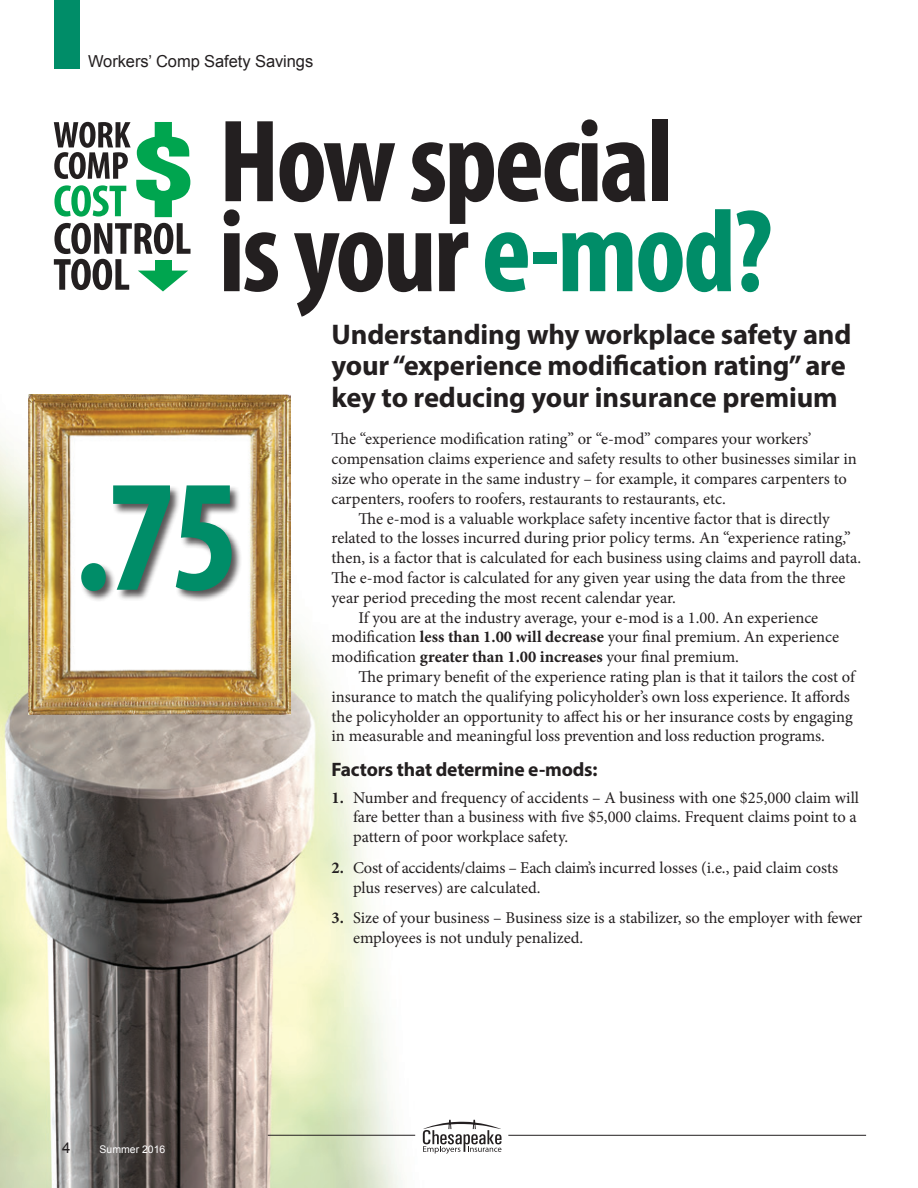
<style>
.page{position:relative;width:918px;height:1188px;background:#fff}
.page>*{position:absolute;margin:0;border:0;box-sizing:border-box;transform-origin:0 0}
.t1{font:700 condensed 160.5px "Myriad Pro";color:#008d68}
.t2{font:700 condensed 118.5px "Myriad Pro";letter-spacing:-.025em;color:#231f20}
.t3{font:700 28.5px/31.5px "Myriad Pro";letter-spacing:-.005em;color:#231f20}
.t4{font:700 19.5px "Myriad Pro";letter-spacing:-.01em;color:#231f20}
.t5{font:16.5px/19.8px "Minion Pro";color:#231f20}
.t6{font:16.5px "Arial";letter-spacing:-.005em;color:#231f20}
.t7{font:15px "Arial";color:#231f20}
.t8{font:10.5px "Arial";color:#fff}
.s1{color:#008d68}
.s2{font-weight:700}
</style>
<div class="page">
<img style="left:0;top:121px;width:423px;height:1067px">
<div style="left:54px;top:0;width:25px;height:68px;background:#008d68"></div>
<hr style="left:268px;top:1135px;width:147px;height:1px;background:#231f20">
<hr style="left:508px;top:1135px;width:358px;height:1px;background:#231f20">
<svg style="left:423px;top:1120px;width:79px;height:34px"></svg>
<svg style="left:54px;top:122px;width:136px;height:95px"></svg>
<svg style="left:54px;top:223px;width:137px;height:68px"></svg>
<div style="left:155px;top:260px;width:17px;height:16px;background:#00a54f"></div>
<img style="left:28px;top:395px;width:263px;height:319px">
<div style="left:81px;top:485px;width:162px;height:117px;background:#231f20;opacity:.75"></div>
<p class="t6" style="left:88px;top:51px;width:227px">Workers’ Comp Safety Savings</p>
<p class="t2" style="left:219px;top:88px;width:457px">How special</p>
<p class="t2" style="left:219px;top:178px;width:555px">is your <span class="s1">e-mod?</span></p>
<p class="t1" style="left:74px;top:436px;width:168px">.75</p>
<p class="t7" style="left:62px;top:1138px;width:10px">4</p>
<p class="t8" style="left:100px;top:1143px;width:67px">Summer 2016</p>
<p class="t3" style="left:332px;top:317px;width:521px">Understanding why workplace safety and your “experience modification rating” are key to reducing your insurance premium</p>
<p class="t5" style="left:332px;top:429px;width:481px">The “experience modification rating” or “e-mod” compares your workers’</p>
<p class="t5" style="left:332px;top:449px;width:527px">compensation claims experience and safety results to other businesses similar in size who operate in the same industry – for example, it compares carpenters to carpenters, roofers to roofers, restaurants to restaurants, etc.</p>
<p class="t5" style="left:332px;top:509px;width:531px;text-indent:27px">The e-mod is a valuable workplace safety incentive factor that is directly related to the losses incurred during prior policy terms. An “experience rating,” then, is a factor that is calculated for each business using claims and payroll data.<br>The e-mod factor is calculated for any given year using the data from the three year period preceding the most recent calendar year.</p>
<p class="t5" style="left:332px;top:608px;width:509px;text-indent:27px">If you are at the industry average, your e-mod is a 1.00. An experience modification <span class="s2">less than 1.00 will decrease</span> your final premium. An experience modification <span class="s2">greater than 1.00 increases</span> your final premium.</p>
<p class="t5" style="left:332px;top:667px;width:525px;text-indent:27px">The primary benefit of the experience rating plan is that it tailors the cost of insurance to match the qualifying policyholder’s own loss experience. It affords the policyholder an opportunity to affect his or her insurance costs by engaging in measurable and meaningful loss prevention and loss reduction programs.</p>
<p class="t4" style="left:332px;top:756px;width:268px">Factors that determine e-mods:</p>
<p class="t5" style="left:353px;top:788px;width:508px;text-indent:-22px"><span class="s2">1.</span> Number and frequency of accidents – A business with one $25,000 claim will fare better than a business with five $5,000 claims. Frequent claims point to a pattern of poor workplace safety.</p>
<p class="t5" style="left:353px;top:858px;width:487px;text-indent:-22px"><span class="s2">2.</span> Cost of accidents/claims – Each claim’s incurred losses (i.e., paid claim costs plus reserves) are calculated.</p>
<p class="t5" style="left:332px;top:908px;width:532px"><span class="s2">3.</span> Size of your business – Business size is a stabilizer, so the employer with fewer</p>
<p class="t5" style="left:353px;top:928px;width:232px">employees is not unduly penalized.</p>
</div>
